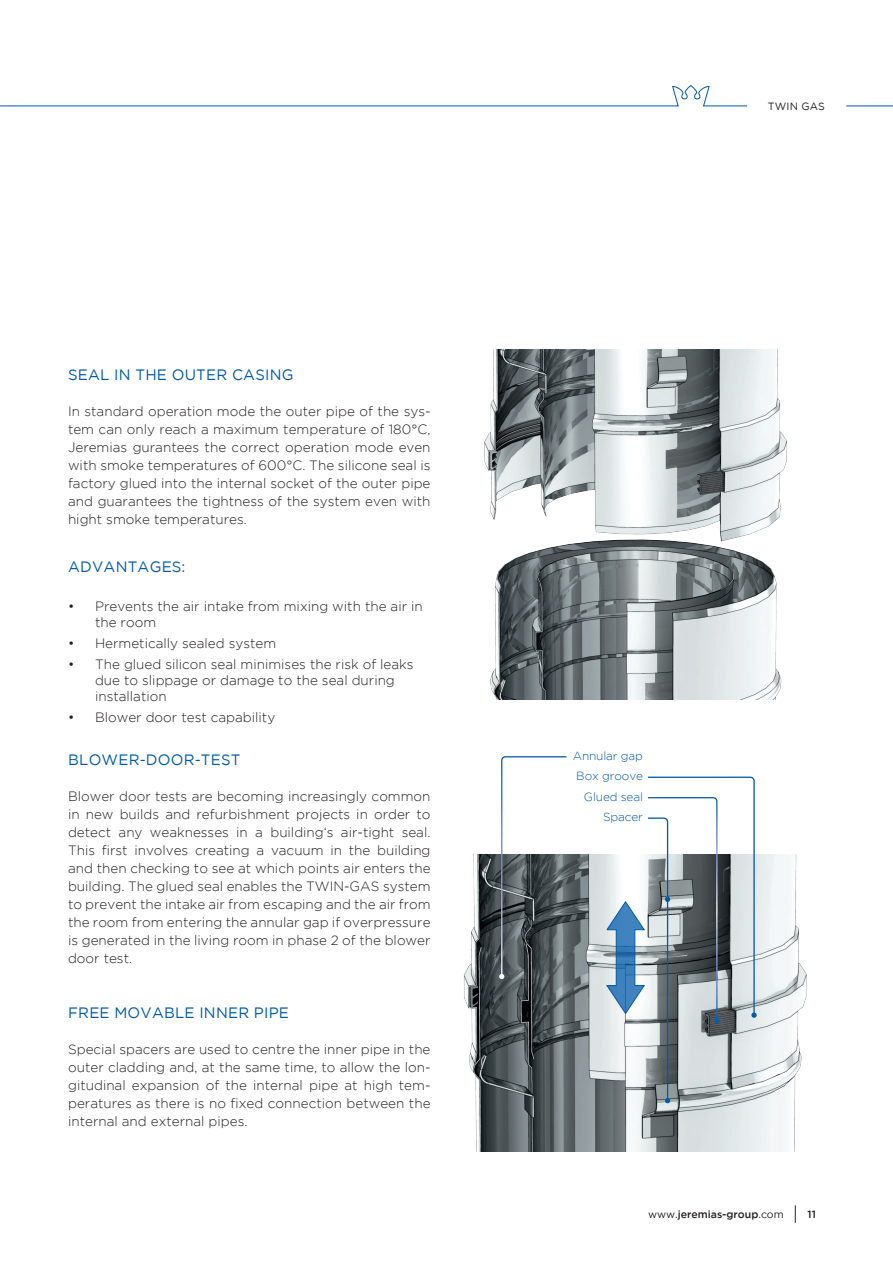
<style>
.page{position:relative;width:893px;height:1263px;background:#fff}
.page>*{position:absolute;margin:0;border:0;box-sizing:border-box;transform-origin:0 0}
.t1{font:15px "Gotham";letter-spacing:.015em;color:#015aaa}
.t2{font:300 13.5px/18px "Gotham";color:#231f20;text-align:justify}
.t3{font:300 11.85px "Gotham";letter-spacing:-.01em;color:#015aaa}
.t4{font:500 10.5px "Gotham";color:#231f20}
.t5{font:10.5px "Gotham";letter-spacing:.015em;color:#231f20}
.s1{font-weight:400}
</style>
<div class="page">
<img style="left:484px;top:349px;width:303px;height:351px">
<img style="left:463px;top:855px;width:344px;height:296px">
<hr style="left:667px;top:899px;width:1px;height:202px;background:#015aaa">
<svg style="left:665px;top:1098px;width:5px;height:5px"></svg>
<svg style="left:605px;top:776px;width:152px;height:247px"></svg>
<svg style="left:499px;top:756px;width:69px;height:223px"></svg>
<svg style="left:795px;top:1205px;width:1px;height:18px"></svg>
<hr style="left:846px;top:106px;width:47px;height:1px;background:#015aaa">
<svg style="left:0;top:85px;width:747px;height:22px"></svg>
<p class="t1" style="left:68px;top:365px;width:227px">SEAL IN THE OUTER CASING</p>
<p class="t2" style="left:68px;top:402px;width:364px">In standard operation mode the outer pipe of the sys&shy;tem can only reach a maximum temperature of 180°C, Jeremias gurantees the correct operation mode even with smoke temperatures of 600°C. The silicone seal is factory glued into the internal socket of the outer pipe and guarantees the tightness of the system even with hight smoke temperatures.</p>
<p class="t1" style="left:68px;top:557px;width:119px">ADVANTAGES:</p>
<p class="t2" style="left:95px;top:597px;width:329px;line-height:16.2px;text-indent:-27px">• Prevents the air intake from mixing with the air in the room</p>
<p class="t2" style="left:68px;top:634px;width:210px">• Hermetically sealed system</p>
<p class="t2" style="left:95px;top:656px;width:320px;line-height:16.2px;text-align:left;text-indent:-27px">• The glued silicon seal minimises the risk of leaks due to slippage or damage to the seal during installation</p>
<p class="t2" style="left:68px;top:708px;width:209px">• Blower door test capability</p>
<p class="t1" style="left:68px;top:750px;width:174px">BLOWER-DOOR-TEST</p>
<p class="t2" style="left:68px;top:787px;width:364px">Blower door tests are becoming increasingly common in new builds and refurbishment projects in order to detect any weaknesses in a building‘s air-tight seal.<br>This first involves creating a vacuum in the building and then checking to see at which points air enters the building. The glued seal enables the TWIN-GAS system to prevent the intake air from escaping and the air from the room from entering the annular gap if overpressure is generated in the living room in phase 2 of the blower door test.</p>
<p class="t1" style="left:68px;top:1003px;width:222px">FREE MOVABLE INNER PIPE</p>
<p class="t2" style="left:68px;top:1040px;width:364px">Special spacers are used to centre the inner pipe in the outer cladding and, at the same time, to allow the lon&shy;gitudinal expansion of the internal pipe at high tem&shy;peratures as there is no fixed connection between the internal and external pipes.</p>
<p class="t5" style="left:768px;top:99px;width:59px">TWIN GAS</p>
<p class="t3" style="left:573px;top:748px;width:72px">Annular gap</p>
<p class="t3" style="left:576px;top:769px;width:68px">Box groove</p>
<p class="t3" style="left:584px;top:789px;width:61px">Glued seal</p>
<p class="t3" style="left:603px;top:810px;width:41px">Spacer</p>
<p class="t4" style="left:648px;top:1208px;width:137px"><span class="s1">www.</span>jeremias-group<span class="s1">.com</span></p>
<p class="t4" style="left:808px;top:1208px;width:10px">11</p>
</div>
